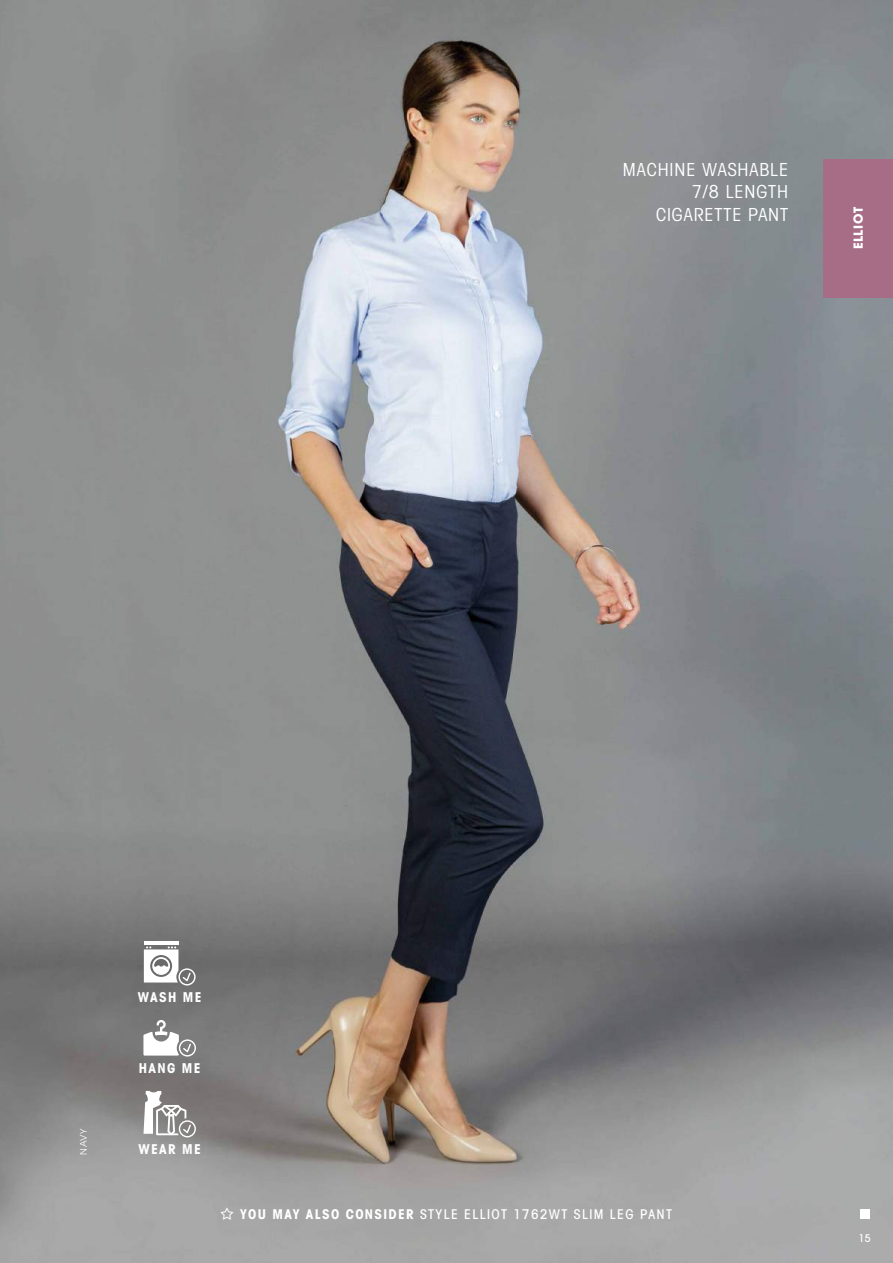
<style>
.page{position:relative;width:893px;height:1263px;background:#fff}
.page>*{position:absolute;margin:0;border:0;box-sizing:border-box;transform-origin:0 0}
.t1{font:condensed 18px/22.5px "Avant Garde";letter-spacing:.05em;color:#fff;text-align:right}
.t2{font:500 condensed 13.5px "Avant Garde";letter-spacing:.1em;color:#fff}
.t3{font:700 condensed 13.5px "Avant Garde";letter-spacing:.1em;color:#fff}
.t4{font:700 12.3px "Avant Garde";letter-spacing:.05em;color:#fff}
.t5{font:500 10.5px "Avant Garde";color:#fff}
.t6{font:9px "Avant Garde";color:#fff}
.s1{font-weight:700}
</style>
<div class="page">
<img style="left:0;top:0;width:893px;height:1263px">
<div style="left:823px;top:159px;width:70px;height:139px;background:#a76d87"></div>
<hr style="left:144px;top:941px;width:34px;height:4px;background:#fff">
<svg style="left:144px;top:946px;width:52px;height:39px"></svg>
<svg style="left:143px;top:1020px;width:53px;height:36px"></svg>
<svg style="left:144px;top:1091px;width:52px;height:46px"></svg>
<div style="left:860px;top:1209px;width:10px;height:9px;background:#fff"></div>
<svg style="left:221px;top:1208px;width:12px;height:12px"></svg>
<h1 class="t1" style="left:623px;top:158px;width:167px">MACHINE WASHABLE<br>7/8 LENGTH<br>CIGARETTE PANT</h1>
<p class="t4" style="left:850px;top:249px;width:44px;rotate:-90deg">ELLIOT</p>
<p class="t6" style="left:78px;top:1154px;width:27px;rotate:-90deg">NAVY</p>
<p class="t3" style="left:138px;top:988px;width:65px">WASH ME</p>
<p class="t3" style="left:139px;top:1059px;width:63px">HANG ME</p>
<p class="t3" style="left:138px;top:1140px;width:64px">WEAR ME</p>
<p class="t2" style="left:240px;top:1206px;width:433px"><span class="s1">YOU MAY ALSO CONSIDER</span> STYLE ELLIOT 1762WT SLIM LEG PANT</p>
<p class="t5" style="left:859px;top:1231px;width:14px">15</p>
</div>
